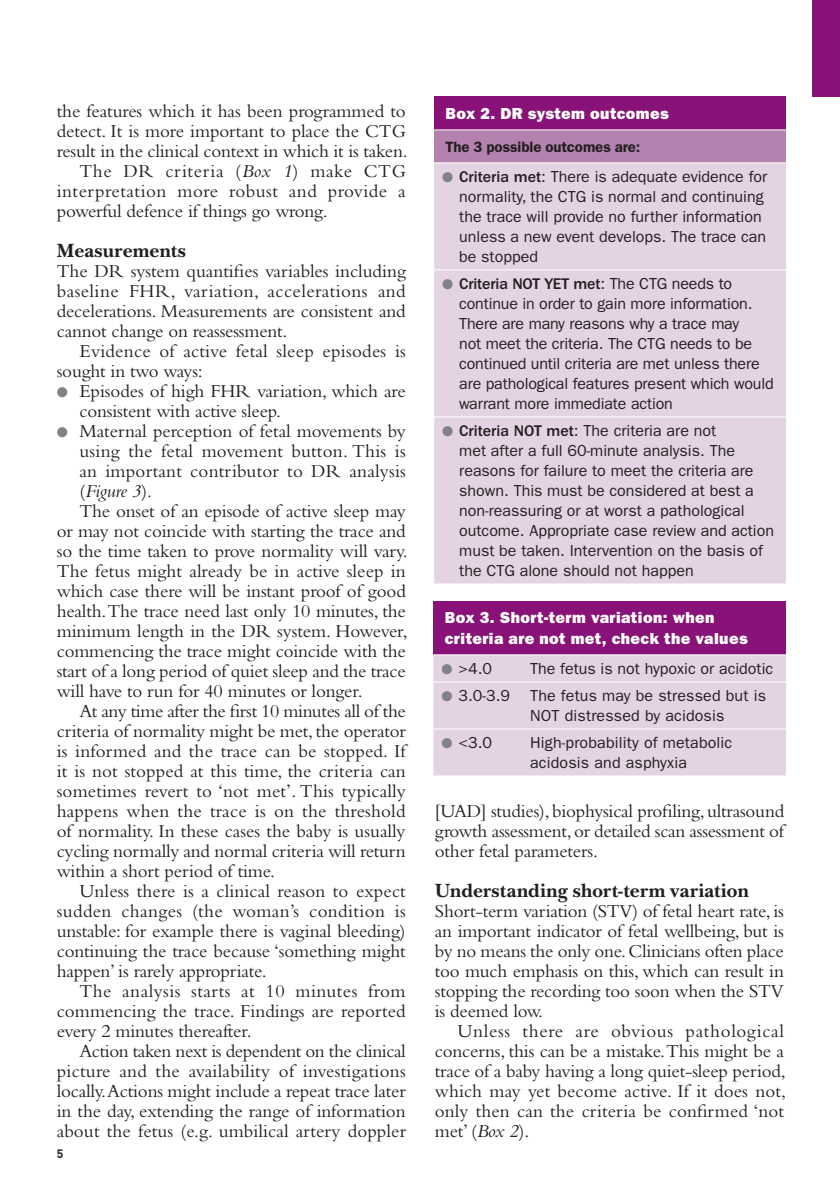
<style>
.page{position:relative;width:840px;height:1191px;background:#fff}
.page>*{position:absolute;margin:0;border:0;box-sizing:border-box;transform-origin:0 0}
.BJM_head_B{font:700 20px "New Baskerville Std";letter-spacing:.005em;color:#231f20}
.BJM_body_text{font:19px/20px "Bembo Std";letter-spacing:-.01em;color:#231f20;text-align:justify}
.BJM_body_text_no_ind{font:19px/20px "Bembo Std";letter-spacing:-.01em;color:#231f20;text-align:justify}
.BJM_body_text-2{font:19px/20px "Bembo Std";letter-spacing:.015em;color:#231f20}
.BJM_box_text{font:16px/20px "ITC Franklin Gothic Std";color:#231f20}
.BJM_table_title{font:16px/20px "ITC Franklin Gothic Std Hvy";letter-spacing:.025em;color:#fff}
.BJM_table_head{font:600 15px "ITC Franklin Gothic Std";letter-spacing:-.005em;color:#231f20}
.t1{font:700 12px "DIN";color:#231f20}
.s1{font-style:italic}
.s2{color:#808285}
.s3{font-weight:500}
</style>
<div class="page">
<div style="left:812px;top:0;width:27px;height:97px;background:#881277"></div>
<div style="left:434px;top:96px;width:351px;height:34px;background:#881277"></div>
<div style="left:434px;top:130px;width:351px;height:33px;background:#b582af"></div>
<div style="left:434px;top:163px;width:351px;height:420px;background:#e4d3e3"></div>
<hr style="left:434px;top:269px;width:351px;height:1px;background:#fff">
<hr style="left:434px;top:416px;width:351px;height:1px;background:#fff">
<hr style="left:434px;top:129px;width:351px;height:1px;background:#fff">
<hr style="left:434px;top:162px;width:351px;height:1px;background:#fff">
<div style="left:433px;top:601px;width:352px;height:54px;background:#881277"></div>
<div style="left:433px;top:655px;width:352px;height:120px;background:#e4d3e3"></div>
<hr style="left:433px;top:681px;width:89px;height:1px;background:#fff">
<hr style="left:522px;top:681px;width:263px;height:1px;background:#fff">
<hr style="left:433px;top:728px;width:89px;height:1px;background:#fff">
<hr style="left:522px;top:728px;width:263px;height:1px;background:#fff">
<hr style="left:433px;top:654px;width:89px;height:1px;background:#fff">
<hr style="left:522px;top:654px;width:263px;height:1px;background:#fff">
<p class="BJM_body_text" style="left:57px;top:100px;width:352px">the features which it has been programmed to detect. It is more important to place the CTG result in the clinical context in which it is taken.</p>
<p class="BJM_body_text" style="left:57px;top:160px;width:350px;text-indent:23px">The DR criteria (<span class="s1">Box 1</span>) make CTG interpretation more robust and provide a powerful defence if things go wrong.</p>
<p class="BJM_head_B" style="left:57px;top:239px;width:130px">Measurements</p>
<p class="BJM_body_text_no_ind" style="left:57px;top:260px;width:350px">The DR system quantifies variables including baseline FHR, variation, accelerations and decelerations. Measurements are consistent and cannot change on reassessment.</p>
<p class="BJM_body_text-2" style="left:57px;top:340px;width:350px;text-indent:23px">Evidence of active fetal sleep episodes is sought in two ways:</p>
<p class="BJM_body_text" style="left:79px;top:380px;width:328px;text-indent:-23px"><span class="s2">●</span> Episodes of high FHR variation, which are consistent with active sleep.</p>
<p class="BJM_body_text" style="left:79px;top:420px;width:328px;text-indent:-23px"><span class="s2">●</span> Maternal perception of fetal movements by using the fetal movement button. This is an important contributor to DR analysis (<span class="s1">Figure 3</span>).</p>
<p class="BJM_body_text" style="left:57px;top:500px;width:352px;text-indent:23px">The onset of an episode of active sleep may or may not coincide with starting the trace and so the time taken to prove normality will vary.<br>The fetus might already be in active sleep in which case there will be instant proof of good health. The trace need last only 10 minutes, the minimum length in the DR system. However, commencing the trace might coincide with the start of a long period of quiet sleep and the trace will have to run for 40 minutes or longer.</p>
<p class="BJM_body_text" style="left:57px;top:700px;width:350px;text-indent:23px">At any time after the first 10 minutes all of the criteria of normality might be met, the operator is informed and the trace can be stopped. If it is not stopped at this time, the criteria can sometimes revert to ‘not met’. This typically happens when the trace is on the threshold of normality. In these cases the baby is usually cycling normally and normal criteria will return within a short period of time.</p>
<p class="BJM_body_text" style="left:57px;top:880px;width:350px;text-indent:23px">Unless there is a clinical reason to expect sudden changes (the woman’s condition is unstable: for example there is vaginal bleeding) continuing the trace because ‘something might happen’ is rarely appropriate.</p>
<p class="BJM_body_text" style="left:57px;top:980px;width:350px;text-indent:23px">The analysis starts at 10 minutes from commencing the trace. Findings are reported every 2 minutes thereafter.</p>
<p class="BJM_body_text" style="left:57px;top:1040px;width:350px;text-indent:23px">Action taken next is dependent on the clinical picture and the availability of investigations locally.Actions might include a repeat trace later in the day, extending the range of information about the fetus (e.g. umbilical artery doppler</p>
<p class="t1" style="left:57px;top:1145px;width:8px">5</p>
<p class="BJM_table_title" style="left:445px;top:103px;width:224px">Box 2. DR system outcomes</p>
<p class="BJM_table_head" style="left:445px;top:137px;width:196px">The 3 possible outcomes are:</p>
<p class="BJM_box_text" style="left:459px;top:166px;width:309px;text-indent:-17px"><span class="s2">●</span> <span class="s3">Criteria met</span>: There is adequate evidence for normality, the CTG is normal and continuing the trace will provide no further information unless a new event develops. The trace can be stopped</p>
<p class="BJM_box_text" style="left:459px;top:273px;width:316px;text-indent:-17px"><span class="s2">●</span> <span class="s3">Criteria NOT YET met</span>: The CTG needs to continue in order to gain more information.<br>There are many reasons why a trace may<br>not meet the criteria. The CTG needs to be continued until criteria are met unless there are pathological features present which would warrant more immediate action</p>
<p class="BJM_box_text" style="left:459px;top:420px;width:316px;text-indent:-17px"><span class="s2">●</span> <span class="s3">Criteria NOT met</span>: The criteria are not<br>met after a full 60-minute analysis. The reasons for failure to meet the criteria are shown. This must be considered at best a non-reassuring or at worst a pathological outcome. Appropriate case review and action must be taken. Intervention on the basis of the CTG alone should not happen</p>
<p class="BJM_table_title" style="left:444px;top:608px;width:304px">Box 3. Short-term variation: when criteria are not met, check the values</p>
<p class="BJM_box_text" style="left:441px;top:658px;width:52px"><span class="s2">●</span> &gt;4.0</p>
<p class="BJM_box_text" style="left:530px;top:658px;width:244px">The fetus is not hypoxic or acidotic</p>
<p class="BJM_box_text" style="left:441px;top:685px;width:70px"><span class="s2">●</span> 3.0-3.9</p>
<p class="BJM_box_text" style="left:530px;top:685px;width:237px">The fetus may be stressed but is<br>NOT distressed by acidosis</p>
<p class="BJM_box_text" style="left:441px;top:732px;width:52px"><span class="s2">●</span> &lt;3.0</p>
<p class="BJM_box_text" style="left:530px;top:732px;width:203px">High-probability of metabolic acidosis and asphyxia</p>
<p class="BJM_body_text" style="left:434px;top:800px;width:350px">[UAD] studies), biophysical profiling, ultrasound growth assessment, or detailed scan assessment of other fetal parameters.</p>
<p class="BJM_head_B" style="left:434px;top:879px;width:315px">Understanding short-term variation</p>
<p class="BJM_body_text_no_ind" style="left:434px;top:900px;width:350px">Short-term variation (STV) of fetal heart rate, is an important indicator of fetal wellbeing, but is by no means the only one. Clinicians often place too much emphasis on this, which can result in stopping the recording too soon when the STV is deemed low.</p>
<p class="BJM_body_text" style="left:434px;top:1020px;width:352px;text-indent:23px">Unless there are obvious pathological concerns, this can be a mistake.This might be a trace of a baby having a long quiet-sleep period, which may yet become active. If it does not, only then can the criteria be confirmed ‘not met’ (<span class="s1">Box 2</span>).</p>
</div>
